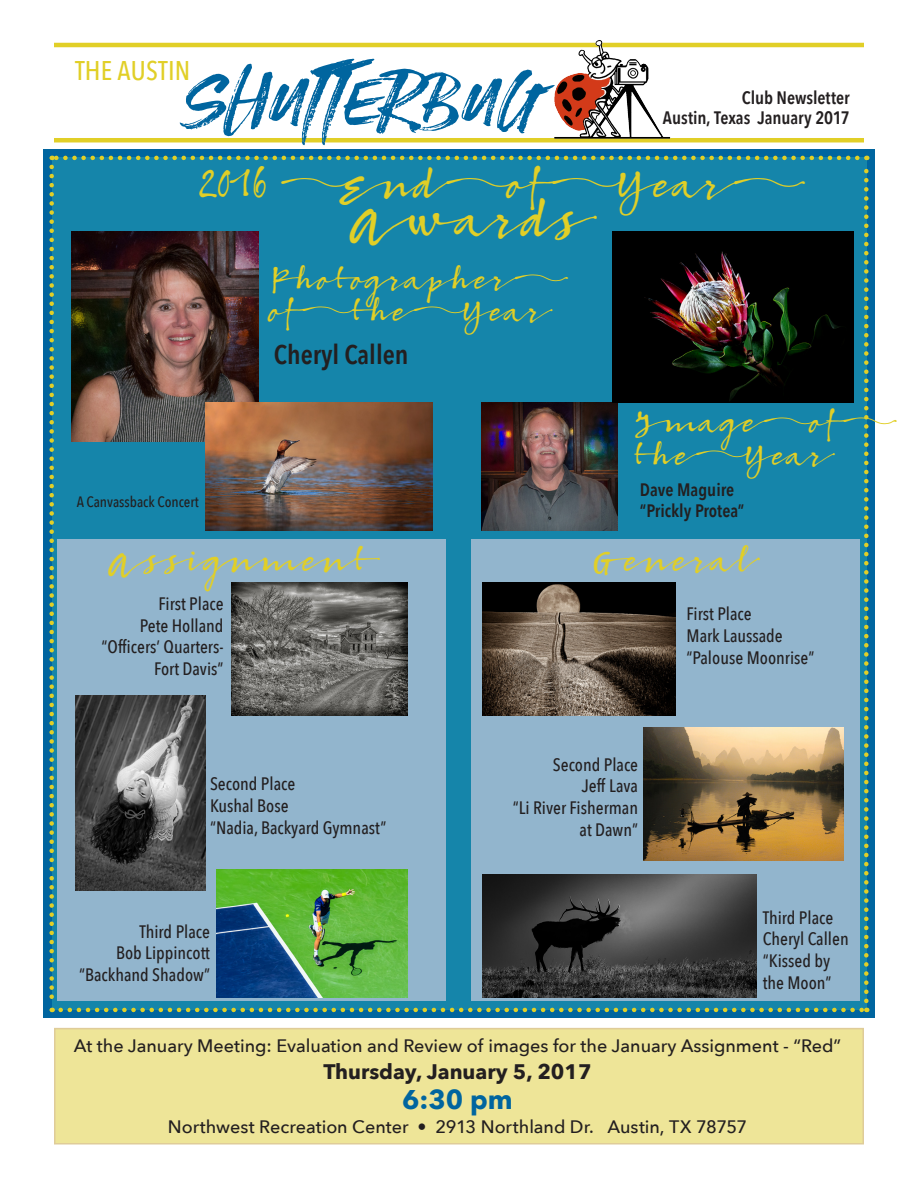
<style>
.page{position:relative;width:918px;height:1188px;background:#fff}
.page>*{position:absolute;margin:0;border:0;box-sizing:border-box;transform-origin:0 0}
.t1{font:italic 82.8px "STONEHARBOUR";letter-spacing:.01em;color:#00659f;scale:.94 1}
.t2{font:45px "Bambusa Pro Regular";color:#e1cf27}
.t3{font:39px "Bambusa Pro Regular";color:#e1cf27}
.t4{font:36px "Bambusa Pro Regular";color:#e1cf27}
.t5{font:30px "Bambusa Pro Regular";color:#e1cf27}
.t6{font:27px/32.4px "Bambusa Pro Regular";color:#e1cf27}
.t7{font:600 27px "Avenir Next Condensed";color:#231f20}
.t8{font:500 27px "Avenir Next Condensed";letter-spacing:.01em;color:#e1cf27}
.t9{font:700 27px "Avenir Next";color:#00659f}
.t10{font:700 21px "Avenir Next";color:#231f20}
.t11{font:500 18px "Avenir Next Condensed";color:#231f20}
.t12{font:500 18px "Avenir Next";color:#231f20}
.t13{font:600 18px "Avenir Next Condensed";letter-spacing:-.005em;color:#231f20}
.t14{font:500 15px "Avenir Next Condensed";color:#231f20}
</style>
<div class="page">
<div style="left:43px;top:150px;width:832px;height:868px;background:#00659f"></div>
<div style="left:52px;top:158px;width:814px;height:852px;background:#1585aa"></div>
<svg style="left:49px;top:167px;width:5px;height:845px"></svg>
<svg style="left:61px;top:1008px;width:806px;height:4px"></svg>
<svg style="left:864px;top:156px;width:5px;height:845px"></svg>
<svg style="left:52px;top:156px;width:805px;height:4px"></svg>
<div style="left:471px;top:539px;width:389px;height:461px;background:#92b5cd"></div>
<div style="left:57px;top:539px;width:389px;height:461px;background:#92b5cd"></div>
<div style="left:54px;top:1028px;width:810px;height:116px;background:#eee598;border:2px solid #dfcc99"></div>
<hr style="left:54px;top:43px;width:810px;height:4px;background:#e1cf27">
<hr style="left:54px;top:138px;width:810px;height:4px;background:#e1cf27">
<img style="left:72px;top:232px;width:186px;height:209px">
<img style="left:482px;top:402px;width:136px;height:129px">
<img style="left:216px;top:869px;width:191px;height:128px">
<img style="left:75px;top:695px;width:131px;height:196px">
<img style="left:231px;top:583px;width:176px;height:132px">
<img style="left:482px;top:875px;width:275px;height:122px">
<img style="left:643px;top:728px;width:201px;height:133px">
<img style="left:483px;top:583px;width:192px;height:132px">
<img style="left:612px;top:232px;width:242px;height:171px">
<img style="left:206px;top:403px;width:227px;height:128px">
<img style="left:555px;top:40px;width:115px;height:99px">
<p class="t1" style="left:182px;top:38px;width:381px">SHUTTERBUG</p>
<p class="t8" style="left:75px;top:54px;width:117px">THE AUSTIN</p>
<p class="t13" style="left:742px;top:82px;width:109px">Club Newsletter</p>
<p class="t13" style="left:663px;top:102px;width:188px">Austin, Texas January 2017</p>
<p class="t3" style="left:199px;top:160px;width:70px">2016</p>
<p class="t4" style="left:336px;top:163px;width:99px">End</p>
<p class="t4" style="left:501px;top:163px;width:40px">of</p>
<p class="t4" style="left:607px;top:163px;width:115px">Year</p>
<p class="t2" style="left:343px;top:192px;width:235px">Awards</p>
<p class="t6" style="left:264px;top:262px;width:242px">Photographer of</p>
<p class="t6" style="left:344px;top:295px;width:62px">the</p>
<p class="t6" style="left:455px;top:295px;width:87px">Year</p>
<p class="t14" style="left:77px;top:493px;width:123px">A Canvassback Concert</p>
<p class="t7" style="left:274px;top:331px;width:136px">Cheryl Callen</p>
<p class="t6" style="left:626px;top:406px;width:130px">Image</p>
<p class="t6" style="left:805px;top:406px;width:30px">of</p>
<p class="t6" style="left:626px;top:438px;width:62px">the</p>
<p class="t6" style="left:737px;top:438px;width:87px">Year</p>
<p class="t13" style="left:640px;top:474px;width:96px">Dave Maguire</p>
<p class="t13" style="left:640px;top:495px;width:106px">“Prickly Protea”</p>
<p class="t5" style="left:104px;top:542px;width:264px">Assignment</p>
<p class="t5" style="left:585px;top:542px;width:163px">General</p>
<p class="t11" style="left:159px;top:593px;width:67px">First Place</p>
<p class="t11" style="left:140px;top:614px;width:85px">Pete Holland</p>
<p class="t11" style="left:102px;top:636px;width:124px">“Officers’ Quarters-</p>
<p class="t11" style="left:154px;top:658px;width:71px">Fort Davis”</p>
<p class="t11" style="left:210px;top:773px;width:87px">Second Place</p>
<p class="t11" style="left:210px;top:795px;width:80px">Kushal Bose</p>
<p class="t11" style="left:210px;top:816px;width:178px">“Nadia, Backyard Gymnast”</p>
<p class="t11" style="left:139px;top:921px;width:72px">Third Place</p>
<p class="t11" style="left:116px;top:942px;width:95px">Bob Lippincott</p>
<p class="t11" style="left:79px;top:964px;width:132px">“Backhand Shadow”</p>
<p class="t11" style="left:553px;top:754px;width:87px">Second Place</p>
<p class="t11" style="left:582px;top:775px;width:58px">Jeff Lava</p>
<p class="t11" style="left:513px;top:797px;width:127px">“Li River Fisherman</p>
<p class="t11" style="left:580px;top:818px;width:60px">at Dawn”</p>
<p class="t11" style="left:687px;top:603px;width:67px">First Place</p>
<p class="t11" style="left:687px;top:625px;width:98px">Mark Laussade</p>
<p class="t11" style="left:687px;top:646px;width:129px">“Palouse Moonrise”</p>
<p class="t11" style="left:763px;top:907px;width:72px">Third Place</p>
<p class="t11" style="left:763px;top:928px;width:88px">Cheryl Callen</p>
<p class="t11" style="left:763px;top:950px;width:69px">“Kissed by</p>
<p class="t11" style="left:763px;top:971px;width:70px">the Moon”</p>
<p class="t12" style="left:74px;top:1030px;width:769px">At the January Meeting: Evaluation and Review of images for the January Assignment - “Red”</p>
<p class="t10" style="left:323px;top:1053px;width:270px">Thursday, January 5, 2017</p>
<p class="t9" style="left:402px;top:1076px;width:112px">6:30 pm</p>
<p class="t12" style="left:168px;top:1111px;width:581px">Northwest Recreation Center • 2913 Northland Dr. Austin, TX 78757</p>
</div>
